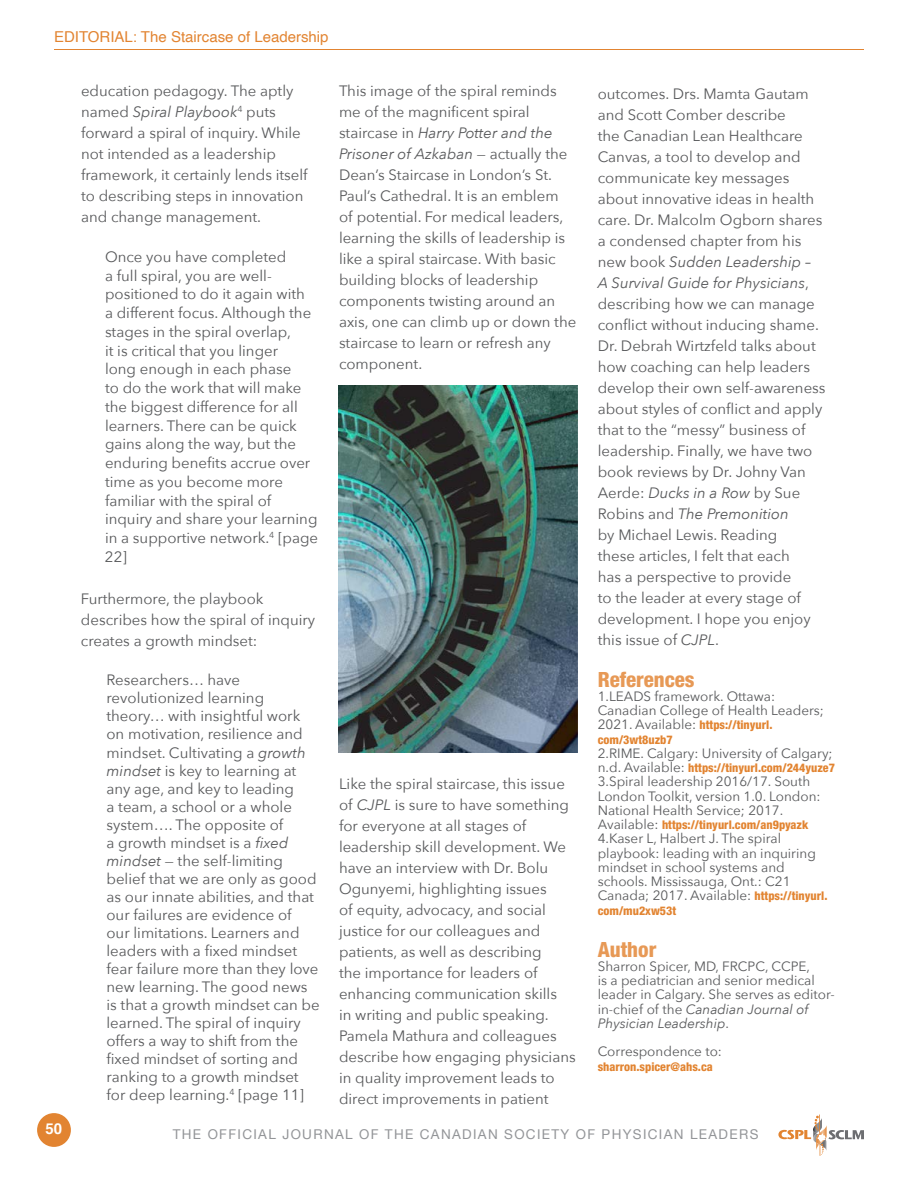
<style>
.page{position:relative;width:918px;height:1188px;background:#fff}
.page>*{position:absolute;margin:0;border:0;box-sizing:border-box;transform-origin:0 0}
.t1{font:800 condensed 21px "Helvetica Neue LT Pro";color:#e79956}
.t2{font:15px/21px "Avenir Next";color:#58595b}
.t3{font:15px "Helvetica";color:#e28431}
.t4{font:700 15px "Helvetica";color:#fff}
.t5{font:13.5px/14.2px "Avenir Next";color:#58595b}
.t6{font:13.5px "Helvetica Neue";letter-spacing:.1em;color:#939598}
.t7{font:800 condensed 12px/14.2px "Helvetica Neue LT Pro";color:#e28431}
.s1{font-style:italic}
.s2{font-family:"Avenir Next";font-weight:400;font-stretch:normal;font-size:13.5px;color:#58595b}
.s3{font-family:"Helvetica Neue LT Pro";font-weight:800;font-stretch:condensed;font-size:12px;color:#e28431}
</style>
<div class="page">
<svg style="left:778px;top:1114px;width:86px;height:42px"></svg>
<div style="left:37px;top:1113px;width:34px;height:34px;background:#e28431;border-radius:50%"></div>
<hr style="left:54px;top:49px;width:810px;height:1px;background:#e28431">
<img style="left:338px;top:386px;width:240px;height:366px">
<p class="t3" style="left:54px;top:25px;width:276px">EDITORIAL: The Staircase of Leadership</p>
<p class="t2" style="left:81px;top:80px;width:228px">education pedagogy. The aptly named <span class="s1">Spiral Playbook</span><sup>4</sup> puts forward a spiral of inquiry. While not intended as a leadership framework, it certainly lends itself to describing steps in innovation and change management.</p>
<p class="t2" style="left:105px;top:247px;width:215px;line-height:18.8px">Once you have completed<br>a full spiral, you are well&shy;positioned to do it again with<br>a different focus. Although the stages in the spiral overlap,<br>it is critical that you linger<br>long enough in each phase<br>to do the work that will make the biggest difference for all learners. There can be quick gains along the way, but the enduring benefits accrue over time as you become more familiar with the spiral of inquiry and share your learning in a supportive network.<sup>4</sup> [page<br>22]</p>
<p class="t2" style="left:81px;top:587px;width:236px">Furthermore, the playbook describes how the spiral of inquiry creates a growth mindset:</p>
<p class="t2" style="left:106px;top:670px;width:215px;line-height:18px">Researchers… have revolutionized learning theory… with insightful work on motivation, resilience and mindset. Cultivating a <span class="s1">growth mindset</span> is key to learning at any age, and key to leading<br>a team, a school or a whole system…. The opposite of<br>a growth mindset is a <span class="s1">fixed mindset</span> — the self-limiting belief that we are only as good as our innate abilities, and that our failures are evidence of<br>our limitations. Learners and leaders with a fixed mindset fear failure more than they love new learning. The good news is that a growth mindset can be learned. The spiral of inquiry offers a way to shift from the fixed mindset of sorting and ranking to a growth mindset for deep learning.<sup>4</sup> [page 11]</p>
<p class="t2" style="left:339px;top:80px;width:239px">This image of the spiral reminds me of the magnificent spiral staircase in <span class="s1">Harry Potter and the<br>Prisoner of Azkaban</span> — actually the<br>Dean’s Staircase in London’s St.<br>Paul’s Cathedral. It is an emblem<br>of potential. For medical leaders, learning the skills of leadership is like a spiral staircase. With basic building blocks of leadership components twisting around an axis, one can climb up or down the staircase to learn or refresh any component.</p>
<p class="t2" style="left:339px;top:773px;width:238px">Like the spiral staircase, this issue of <span class="s1">CJPL</span> is sure to have something for everyone at all stages of leadership skill development. We have an interview with Dr. Bolu<br>Ogunyemi, highlighting issues<br>of equity, advocacy, and social justice for our colleagues and patients, as well as describing<br>the importance for leaders of enhancing communication skills<br>in writing and public speaking.<br>Pamela Mathura and colleagues describe how engaging physicians in quality improvement leads to direct improvements in patient</p>
<p class="t2" style="left:598px;top:82px;width:229px">outcomes. Drs. Mamta Gautam and Scott Comber describe<br>the Canadian Lean Healthcare<br>Canvas, a tool to develop and communicate key messages about innovative ideas in health care. Dr. Malcolm Ogborn shares a condensed chapter from his new book <span class="s1">Sudden Leadership –<br>A Survival Guide for Physicians</span>, describing how we can manage conflict without inducing shame.<br>Dr. Debrah Wirtzfeld talks about how coaching can help leaders develop their own self-awareness about styles of conflict and apply that to the “messy” business of leadership. Finally, we have two book reviews by Dr. Johny Van<br>Aerde: <span class="s1">Ducks in a Row</span> by Sue<br>Robins and <span class="s1">The Premonition<br></span>by Michael Lewis. Reading<br>these articles, I felt that each<br>has a perspective to provide<br>to the leader at every stage of development. I hope you enjoy this issue of <span class="s1">CJPL</span>.</p>
<h1 class="t1" style="left:598px;top:666px;width:98px">References</h1>
<p class="t5" style="left:598px;top:688px;width:228px">1.LEADS framework. Ottawa:<br>Canadian College of Health Leaders;</p>
<p class="t7" style="left:598px;top:718px;width:176px"><span class="s2">2021. Available:</span> https://tinyurl. com/3wt8uzb7</p>
<p class="t5" style="left:598px;top:745px;width:236px">2.RIME. Calgary: University of Calgary;</p>
<p class="t7" style="left:598px;top:761px;width:239px"><span class="s2">n.d. Available:</span> https://tinyurl.com/244yuze7</p>
<p class="t5" style="left:598px;top:774px;width:224px">3.Spiral leadership 2016/17. South<br>London Toolkit, version 1.0. London:<br>National Health Service; 2017.</p>
<p class="t7" style="left:598px;top:818px;width:212px"><span class="s2">Available:</span> https://tinyurl.com/an9pyazk</p>
<p class="t5" style="left:598px;top:831px;width:231px">4.Kaser L, Halbert J. The spiral playbook: leading with an inquiring mindset in school systems and schools. Mississauga, Ont.: C21<br>Canada; 2017. Available: <span class="s3">https://tinyurl.</span></p>
<p class="t7" style="left:598px;top:903px;width:80px">com/mu2xw53t</p>
<h1 class="t1" style="left:598px;top:936px;width:60px">Author</h1>
<p class="t5" style="left:598px;top:958px;width:239px">Sharron Spicer, MD, FRCPC, CCPE,<br>is a pediatrician and senior medical leader in Calgary. She serves as editor&shy;in-chief of the <span class="s1">Canadian Journal of Physician Leadership</span>.</p>
<p class="t5" style="left:598px;top:1044px;width:126px">Correspondence to:</p>
<p class="t7" style="left:598px;top:1059px;width:117px">sharron.spicer@ahs.ca</p>
<p class="t4" style="left:46px;top:1117px;width:18px">50</p>
<p class="t6" style="left:173px;top:1124px;width:587px">THE OFFICIAL JOURNAL OF THE CANADIAN SOCIETY OF PHYSICIAN LEADERS</p>
</div>
